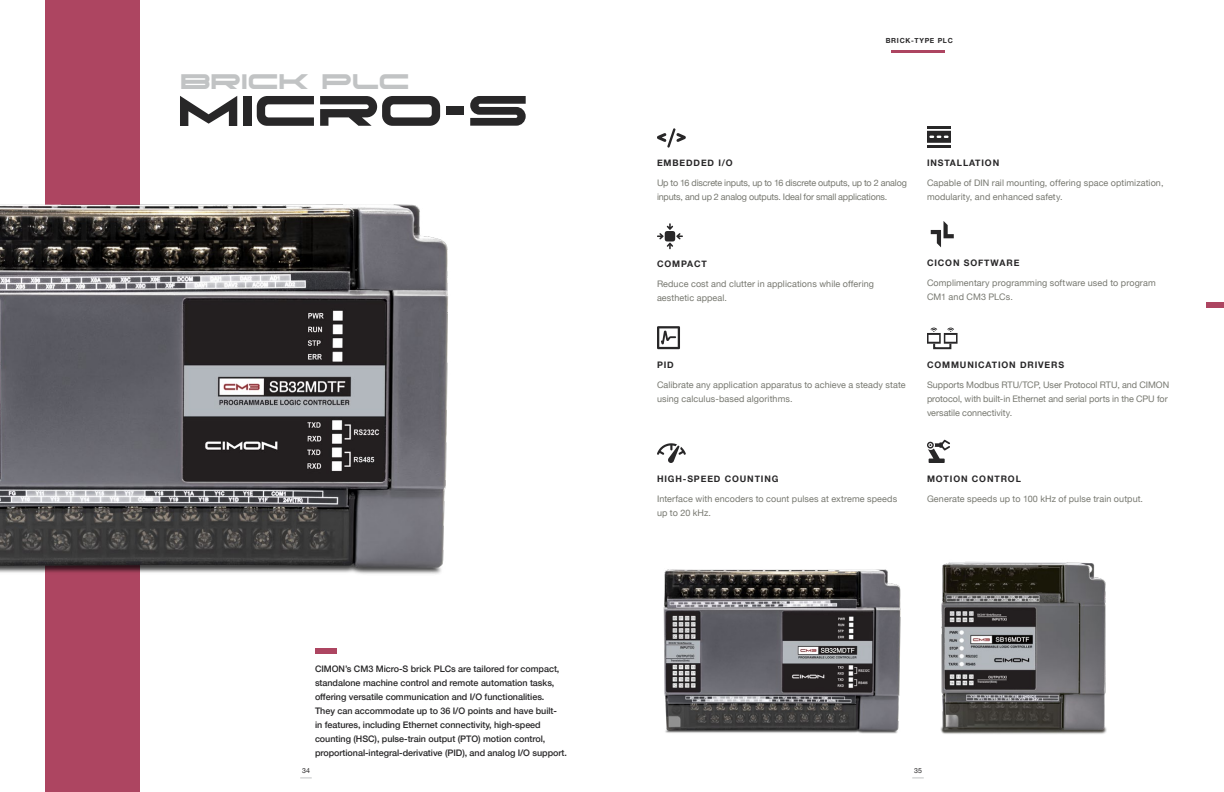
<style>
.page{position:relative;width:1224px;height:792px;background:#fff}
.page>*{position:absolute;margin:0;border:0;box-sizing:border-box;transform-origin:0 0}
.t1{font:21px "Automati";color:#c1c3c4}
.t2{font:9px/14px "Helvetica Neue";letter-spacing:.01em;color:#777870}
.t3{font:500 9px/14px "Helvetica Neue";letter-spacing:-.005em;color:#282728}
.t4{font:9px/14px "Helvetica Neue";letter-spacing:-.02em;color:#777870}
.t5{font:700 9px "Helvetica Neue";letter-spacing:.1em;color:#282728}
.t6{font:700 7px "Helvetica Neue";letter-spacing:.1em;color:#282728}
.t7{font:7px "Helvetica Neue";color:#282728}
</style>
<div class="page">
<div style="left:1206px;top:303px;width:18px;height:5px;background:#ad4561"></div>
<div style="left:45px;top:0;width:94px;height:792px;background:#ad4561"></div>
<svg style="left:912px;top:777px;width:12px;height:1px"></svg>
<svg style="left:300px;top:777px;width:12px;height:1px"></svg>
<hr style="left:891px;top:50px;width:54px;height:2px;background:#ad4561">
<img style="left:0;top:186px;width:448px;height:413px">
<svg style="left:257px;top:96px;width:57px;height:30px"></svg>
<div style="left:243px;top:96px;width:8px;height:30px;background:#282728"></div>
<svg style="left:180px;top:96px;width:57px;height:30px"></svg>
<div style="left:446px;top:107px;width:18px;height:8px;background:#282728"></div>
<svg style="left:470px;top:96px;width:56px;height:30px"></svg>
<svg style="left:320px;top:96px;width:120px;height:30px"></svg>
<div style="left:315px;top:648px;width:22px;height:5px;background:#ad4561"></div>
<img style="left:663px;top:569px;width:238px;height:165px">
<img style="left:940px;top:561px;width:167px;height:173px">
<svg style="left:931px;top:221px;width:23px;height:26px"></svg>
<div style="left:933px;top:343px;width:18px;height:6px;border:2px solid #282728"></div>
<svg style="left:927px;top:328px;width:31px;height:16px"></svg>
<svg style="left:657px;top:443px;width:29px;height:20px"></svg>
<hr style="left:927px;top:145px;width:24px;height:3px;background:#282728">
<hr style="left:927px;top:126px;width:24px;height:2px;background:#282728">
<svg style="left:927px;top:131px;width:24px;height:12px"></svg>
<svg style="left:927px;top:440px;width:23px;height:23px"></svg>
<svg style="left:657px;top:326px;width:23px;height:23px"></svg>
<svg style="left:657px;top:128px;width:29px;height:20px"></svg>
<svg style="left:657px;top:223px;width:26px;height:26px"></svg>
<h1 class="t1" style="left:180px;top:67px;width:231px">Brick PLC</h1>
<p class="t3" style="left:315px;top:661px;width:254px">CIMON’s CM3 Micro-S brick PLCs are tailored for compact, standalone machine control and remote automation tasks, offering versatile communication and I/O functionalities.<br>They can accommodate up to 36 I/O points and have built-<br>in features, including Ethernet connectivity, high-speed counting (HSC), pulse-train output (PTO) motion control, proportional-integral-derivative (PID), and analog I/O support.</p>
<p class="t6" style="left:886px;top:35px;width:68px">BRICK-TYPE PLC</p>
<p class="t5" style="left:657px;top:156px;width:77px">EMBEDDED I/O</p>
<p class="t4" style="left:657px;top:177px;width:251px">Up to 16 discrete inputs, up to 16 discrete outputs, up to 2 analog inputs, and up 2 analog outputs. Ideal for small applications.</p>
<p class="t5" style="left:927px;top:156px;width:74px">INSTALLATION</p>
<p class="t2" style="left:927px;top:177px;width:238px">Capable of DIN rail mounting, offering space optimization, modularity, and enhanced safety.</p>
<p class="t5" style="left:657px;top:257px;width:51px">COMPACT</p>
<p class="t2" style="left:657px;top:277px;width:219px">Reduce cost and clutter in applications while offering aesthetic appeal.</p>
<p class="t5" style="left:927px;top:256px;width:94px">CICON SOFTWARE</p>
<p class="t2" style="left:927px;top:276px;width:230px">Complimentary programming software used to program<br>CM1 and CM3 PLCs.</p>
<p class="t5" style="left:657px;top:358px;width:18px">PID</p>
<p class="t2" style="left:657px;top:378px;width:250px">Calibrate any application apparatus to achieve a steady state using calculus-based algorithms.</p>
<p class="t5" style="left:927px;top:358px;width:139px">COMMUNICATION DRIVERS</p>
<p class="t2" style="left:927px;top:378px;width:244px">Supports Modbus RTU/TCP, User Protocol RTU, and CIMON protocol, with built-in Ethernet and serial ports in the CPU for versatile connectivity.</p>
<p class="t5" style="left:657px;top:472px;width:123px">HIGH-SPEED COUNTING</p>
<p class="t2" style="left:657px;top:492px;width:242px">Interface with encoders to count pulses at extreme speeds up to 20 kHz.</p>
<p class="t5" style="left:927px;top:472px;width:95px">MOTION CONTROL</p>
<p class="t2" style="left:927px;top:492px;width:218px">Generate speeds up to 100 kHz of pulse train output.</p>
<p class="t7" style="left:302px;top:766px;width:9px">34</p>
<p class="t7" style="left:914px;top:766px;width:9px">35</p>
</div>
